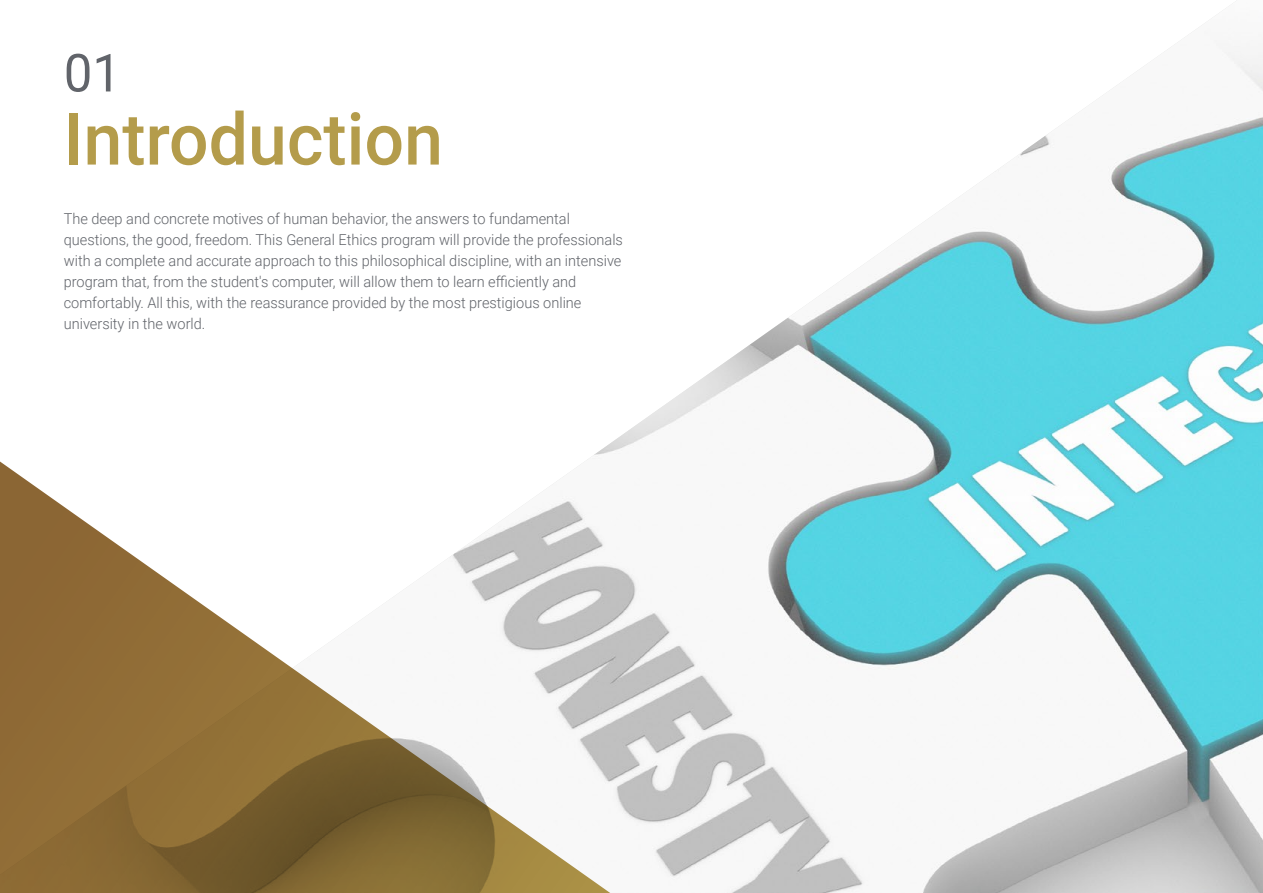
<style>
.page{position:relative;width:1263px;height:893px;background:#fff}
.page>*{position:absolute;margin:0;border:0;box-sizing:border-box;transform-origin:0 0}
.t1{font:500 72px "Roboto";color:#b49c4b}
.t2{font:52.5px "Roboto";color:#61646a}
.t3{font:300 15px/21px "Roboto";color:#61646a}
</style>
<div class="page">
<img style="left:607px;top:1px;width:656px;height:892px">
<svg style="left:0;top:446px;width:640px;height:447px"></svg>
<h2 class="t2" style="left:64px;top:36px;width:59px">01</h2>
<h1 class="t1" style="left:64px;top:89px;width:381px">Introduction</h1>
<p class="t3" style="left:64px;top:207px;width:561px">The deep and concrete motives of human behavior, the answers to fundamental questions, the good, freedom. This General Ethics program will provide the professionals with a complete and accurate approach to this philosophical discipline, with an intensive program that, from the student's computer, will allow them to learn efficiently and comfortably. All this, with the reassurance provided by the most prestigious online university in the world.</p>
</div>
